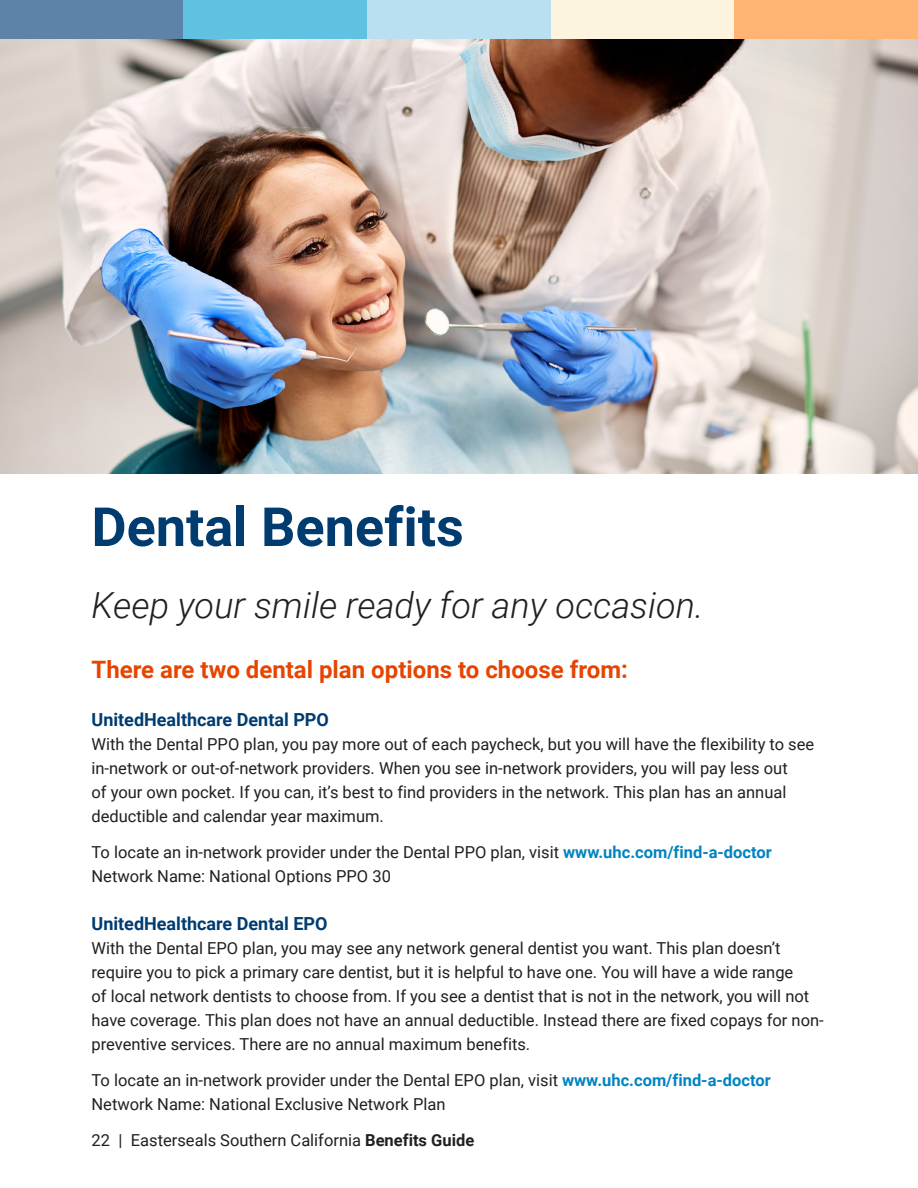
<style>
.page{position:relative;width:918px;height:1188px;background:#fff}
.page>*{position:absolute;margin:0;border:0;box-sizing:border-box;transform-origin:0 0}
.Heading_1_kai{font:700 54px "Roboto";color:#003c70}
.Catchphrase{font:italic 300 36px "Roboto";color:#231f20}
.Heading_2{font:700 24px "Roboto";color:#e74400}
.Heading_3{font:700 18px "Roboto";color:#003c70}
.Body_Text{font:16.5px/24px "Roboto";color:#231f20}
.s1{font-weight:700;color:#0084c1}
.s2{font-weight:700}
</style>
<div class="page">
<img style="left:0;top:39px;width:918px;height:435px">
<div style="left:0;top:0;width:184px;height:39px;background:#5d83a8"></div>
<div style="left:184px;top:0;width:183px;height:39px;background:#60c1e0"></div>
<div style="left:367px;top:0;width:184px;height:39px;background:#b9dff0"></div>
<div style="left:551px;top:0;width:183px;height:39px;background:#fdf4df"></div>
<div style="left:734px;top:0;width:184px;height:39px;background:#ffb474"></div>
<p class="Heading_1_kai" style="left:92px;top:489px;width:374px">Dental Benefits</p>
<p class="Catchphrase" style="left:92px;top:580px;width:614px">Keep your smile ready for any occasion.</p>
<p class="Heading_2" style="left:92px;top:653px;width:538px">There are two dental plan options to choose from:</p>
<p class="Heading_3" style="left:92px;top:707px;width:239px">UnitedHealthcare Dental PPO</p>
<p class="Body_Text" style="left:92px;top:732px;width:724px">With the Dental PPO plan, you pay more out of each paycheck, but you will have the flexibility to see in-network or out-of-network providers. When you see in-network providers, you will pay less out<br>of your own pocket. If you can, it’s best to find providers in the network. This plan has an annual deductible and calendar year maximum.</p>
<p class="Body_Text" style="left:92px;top:840px;width:682px">To locate an in-network provider under the Dental PPO plan, visit <span class="s1">www.uhc.com/find-a-doctor<br></span>Network Name: National Options PPO 30</p>
<p class="Heading_3" style="left:92px;top:911px;width:238px">UnitedHealthcare Dental EPO</p>
<p class="Body_Text" style="left:92px;top:936px;width:734px">With the Dental EPO plan, you may see any network general dentist you want. This plan doesn’t require you to pick a primary care dentist, but it is helpful to have one. You will have a wide range<br>of local network dentists to choose from. If you see a dentist that is not in the network, you will not have coverage. This plan does not have an annual deductible. Instead there are fixed copays for non&shy;preventive services. There are no annual maximum benefits.</p>
<p class="Body_Text" style="left:92px;top:1068px;width:681px">To locate an in-network provider under the Dental EPO plan, visit <span class="s1">www.uhc.com/find-a-doctor<br></span>Network Name: National Exclusive Network Plan</p>
<p class="Body_Text" style="left:92px;top:1128px;width:384px">22 | Easterseals Southern California <span class="s2">Benefits Guide</span></p>
</div>
